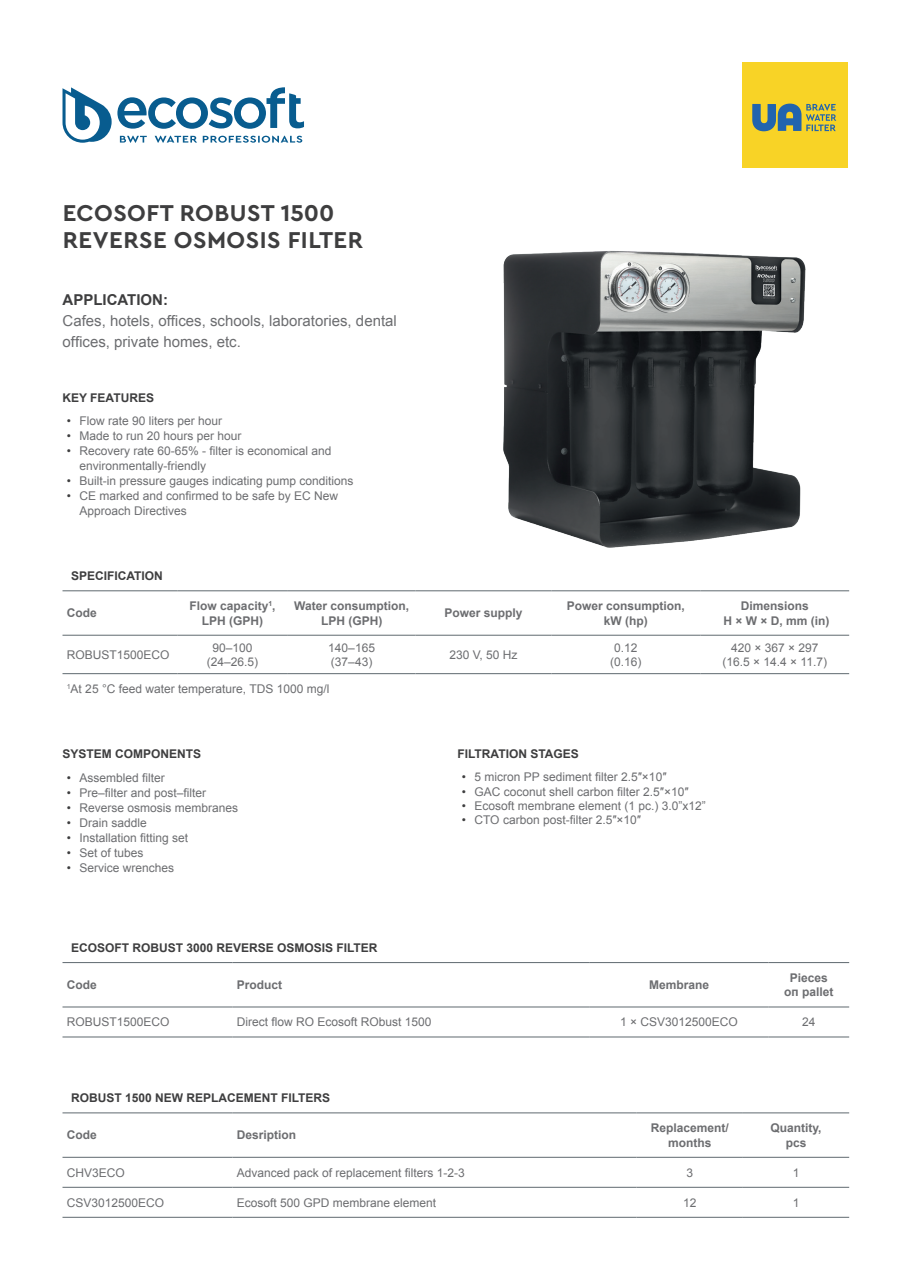
<style>
.page{position:relative;width:910px;height:1280px;background:#fff}
.page>*{position:absolute;margin:0;border:0;box-sizing:border-box;transform-origin:0 0}
.t1{font:700 24px/27px "Cera PRO";letter-spacing:.02em;color:#3e3e3f}
.t2{font:15px/21px "Arial";color:#6c6d70}
.t3{font:700 15px "Arial";color:#3e3e3f}
.t4{font:12px/14.4px "Arial";color:#6c6d70;text-align:center}
.t5{font:700 12px/14.4px "Arial";color:#6c6d70;text-align:center}
.t6{font:700 12px "Arial";color:#3e3e3f}
.s1{color:#3e3e3f}
</style>
<div class="page">
<img style="left:503px;top:251px;width:303px;height:297px">
<hr style="left:63px;top:590px;width:114px;height:1px;background:#5f696f">
<hr style="left:177px;top:590px;width:111px;height:1px;background:#5f696f">
<hr style="left:288px;top:590px;width:127px;height:1px;background:#5f696f">
<hr style="left:415px;top:590px;width:136px;height:1px;background:#5f696f">
<hr style="left:551px;top:590px;width:149px;height:1px;background:#5f696f">
<hr style="left:700px;top:590px;width:149px;height:1px;background:#5f696f">
<hr style="left:63px;top:635px;width:114px;height:1px;background:#5f696f">
<hr style="left:177px;top:635px;width:111px;height:1px;background:#5f696f">
<hr style="left:288px;top:635px;width:127px;height:1px;background:#5f696f">
<hr style="left:415px;top:635px;width:136px;height:1px;background:#5f696f">
<hr style="left:551px;top:635px;width:149px;height:1px;background:#5f696f">
<hr style="left:700px;top:635px;width:149px;height:1px;background:#5f696f">
<hr style="left:63px;top:673px;width:114px;height:1px;background:#5f696f">
<hr style="left:177px;top:673px;width:111px;height:1px;background:#5f696f">
<hr style="left:288px;top:673px;width:127px;height:1px;background:#5f696f">
<hr style="left:415px;top:673px;width:136px;height:1px;background:#5f696f">
<hr style="left:551px;top:673px;width:149px;height:1px;background:#5f696f">
<hr style="left:700px;top:673px;width:149px;height:1px;background:#5f696f">
<svg style="left:63px;top:87px;width:241px;height:56px"></svg>
<div style="left:742px;top:63px;width:105px;height:105px;background:#f8d326"></div>
<svg style="left:752px;top:104px;width:84px;height:27px"></svg>
<hr style="left:63px;top:962px;width:170px;height:1px;background:#5f696f">
<hr style="left:233px;top:962px;width:357px;height:1px;background:#5f696f">
<hr style="left:590px;top:962px;width:178px;height:1px;background:#5f696f">
<hr style="left:768px;top:962px;width:81px;height:1px;background:#5f696f">
<hr style="left:63px;top:1007px;width:170px;height:1px;background:#5f696f">
<hr style="left:233px;top:1007px;width:357px;height:1px;background:#5f696f">
<hr style="left:590px;top:1007px;width:178px;height:1px;background:#5f696f">
<hr style="left:768px;top:1007px;width:81px;height:1px;background:#5f696f">
<hr style="left:63px;top:1037px;width:170px;height:1px;background:#5f696f">
<hr style="left:233px;top:1037px;width:357px;height:1px;background:#5f696f">
<hr style="left:590px;top:1037px;width:178px;height:1px;background:#5f696f">
<hr style="left:768px;top:1037px;width:81px;height:1px;background:#5f696f">
<hr style="left:63px;top:1113px;width:170px;height:1px;background:#5f696f">
<hr style="left:233px;top:1113px;width:404px;height:1px;background:#5f696f">
<hr style="left:637px;top:1113px;width:106px;height:1px;background:#5f696f">
<hr style="left:743px;top:1113px;width:106px;height:1px;background:#5f696f">
<hr style="left:63px;top:1157px;width:170px;height:1px;background:#5f696f">
<hr style="left:233px;top:1157px;width:404px;height:1px;background:#5f696f">
<hr style="left:637px;top:1157px;width:106px;height:1px;background:#5f696f">
<hr style="left:743px;top:1157px;width:106px;height:1px;background:#5f696f">
<hr style="left:63px;top:1187px;width:170px;height:1px;background:#5f696f">
<hr style="left:233px;top:1187px;width:404px;height:1px;background:#5f696f">
<hr style="left:637px;top:1187px;width:106px;height:1px;background:#5f696f">
<hr style="left:743px;top:1187px;width:106px;height:1px;background:#5f696f">
<hr style="left:63px;top:1217px;width:170px;height:1px;background:#5f696f">
<hr style="left:233px;top:1217px;width:404px;height:1px;background:#5f696f">
<hr style="left:637px;top:1217px;width:106px;height:1px;background:#5f696f">
<hr style="left:743px;top:1217px;width:106px;height:1px;background:#5f696f">
<h1 class="t1" style="left:63px;top:198px;width:302px">ECOSOFT ROBUST 1500<br>REVERSE OSMOSIS FILTER</h1>
<p class="t3" style="left:63px;top:290px;width:107px">APPLICATION:</p>
<p class="t2" style="left:63px;top:310px;width:336px">Сafes, hotels, offices, schools, laboratories, dental offices, private homes, etc.</p>
<p class="t6" style="left:62px;top:389px;width:93px">KEY FEATURES</p>
<p class="t4" style="left:67px;top:414px;width:157px"><span class="s1">•</span> Flow rate 90 liters per hour</p>
<p class="t4" style="left:67px;top:429px;width:176px"><span class="s1">•</span> Made to run 20 hours per hour</p>
<p class="t4" style="left:80px;top:443px;width:254px;line-height:15px;text-align:left;text-indent:-13px"><span class="s1">•</span> Recovery rate 60-65% - filter is economical and environmentally-friendly</p>
<p class="t4" style="left:67px;top:474px;width:288px"><span class="s1">•</span> Built-in pressure gauges indicating pump conditions</p>
<p class="t4" style="left:80px;top:488px;width:260px;line-height:15px;text-align:left;text-indent:-13px"><span class="s1">•</span> CE marked and confirmed to be safe by EC New<br>Approach Directives</p>
<p class="t6" style="left:71px;top:568px;width:93px">SPECIFICATION</p>
<p class="t5" style="left:67px;top:606px;width:31px">Code</p>
<p class="t5" style="left:190px;top:599px;width:87px">Flow capacity<sup>1</sup>,<br>LPH (GPH)</p>
<p class="t5" style="left:294px;top:599px;width:116px">Water consumption,<br>LPH (GPH)</p>
<p class="t5" style="left:444px;top:606px;width:80px">Power supply</p>
<p class="t5" style="left:567px;top:599px;width:120px">Power consumption, kW (hp)</p>
<p class="t5" style="left:723px;top:599px;width:108px">Dimensions<br>H × W × D, mm (in)</p>
<p class="t4" style="left:67px;top:647px;width:104px">ROBUST1500ECO</p>
<p class="t4" style="left:207px;top:640px;width:53px">90–100 (24–26.5)</p>
<p class="t4" style="left:328px;top:640px;width:48px;text-align:left">140–165 (37–43)</p>
<p class="t4" style="left:449px;top:647px;width:70px">230 V, 50 Hz</p>
<p class="t4" style="left:610px;top:640px;width:33px">0.12 (0.16)</p>
<p class="t4" style="left:722px;top:640px;width:106px">420 × 367 × 297 (16.5 × 14.4 × 11.7)</p>
<p class="t4" style="left:67px;top:682px;width:264px"><sup>1</sup>At 25 °C feed water temperature, TDS 1000 mg/l</p>
<p class="t6" style="left:62px;top:746px;width:140px">SYSTEM COMPONENTS</p>
<p class="t4" style="left:67px;top:770px;width:100px"><span class="s1">•</span> Assembled filter</p>
<p class="t4" style="left:67px;top:785px;width:141px"><span class="s1">•</span> Pre–filter and post–filter</p>
<p class="t4" style="left:67px;top:800px;width:173px"><span class="s1">•</span> Reverse osmosis membranes</p>
<p class="t4" style="left:67px;top:815px;width:82px"><span class="s1">•</span> Drain saddle</p>
<p class="t4" style="left:67px;top:830px;width:123px"><span class="s1">•</span> Installation fitting set</p>
<p class="t4" style="left:67px;top:845px;width:78px"><span class="s1">•</span> Set of tubes</p>
<p class="t4" style="left:67px;top:860px;width:109px"><span class="s1">•</span> Service wrenches</p>
<p class="t6" style="left:458px;top:746px;width:123px">FILTRATION STAGES</p>
<p class="t4" style="left:462px;top:770px;width:206px"><span class="s1">•</span> 5 micron PP sediment filter 2.5″×10″</p>
<p class="t4" style="left:462px;top:784px;width:229px"><span class="s1">•</span> GAC coconut shell carbon filter 2.5″×10″</p>
<p class="t4" style="left:462px;top:799px;width:246px"><span class="s1">•</span> Ecosoft membrane element (1 pc.) 3.0”х12”</p>
<p class="t4" style="left:462px;top:813px;width:181px"><span class="s1">•</span> CTO carbon post-filter 2.5″×10″</p>
<p class="t6" style="left:71px;top:940px;width:308px">ECOSOFT ROBUST 3000 REVERSE OSMOSIS FILTER</p>
<p class="t5" style="left:67px;top:978px;width:31px">Code</p>
<p class="t5" style="left:237px;top:978px;width:47px">Product</p>
<p class="t5" style="left:649px;top:978px;width:62px">Membrane</p>
<p class="t5" style="left:784px;top:971px;width:51px">Pieces оп pallet</p>
<p class="t4" style="left:67px;top:1015px;width:104px">ROBUST1500ECO</p>
<p class="t4" style="left:237px;top:1015px;width:196px">Direct flow RO Ecosoft RObust 1500</p>
<p class="t4" style="left:620px;top:1015px;width:119px">1 × CSV3012500ECO</p>
<p class="t4" style="left:802px;top:1015px;width:15px">24</p>
<p class="t6" style="left:71px;top:1090px;width:261px">ROBUST 1500 NEW REPLACEMENT FILTERS</p>
<p class="t5" style="left:67px;top:1128px;width:31px">Code</p>
<p class="t5" style="left:237px;top:1128px;width:61px">Desription</p>
<p class="t5" style="left:651px;top:1121px;width:80px">Replacement/ months</p>
<p class="t5" style="left:770px;top:1121px;width:53px">Quantity, pcs</p>
<p class="t4" style="left:67px;top:1165px;width:60px">CHV3ECO</p>
<p class="t4" style="left:237px;top:1165px;width:230px">Advanced pack of replacement filters 1-2-3</p>
<p class="t4" style="left:686px;top:1165px;width:8px">3</p>
<p class="t4" style="left:793px;top:1165px;width:8px">1</p>
<p class="t4" style="left:67px;top:1195px;width:99px">CSV3012500ECO</p>
<p class="t4" style="left:237px;top:1195px;width:201px">Ecosoft 500 GPD membrane element</p>
<p class="t4" style="left:683px;top:1195px;width:15px">12</p>
<p class="t4" style="left:793px;top:1195px;width:8px">1</p>
</div>
